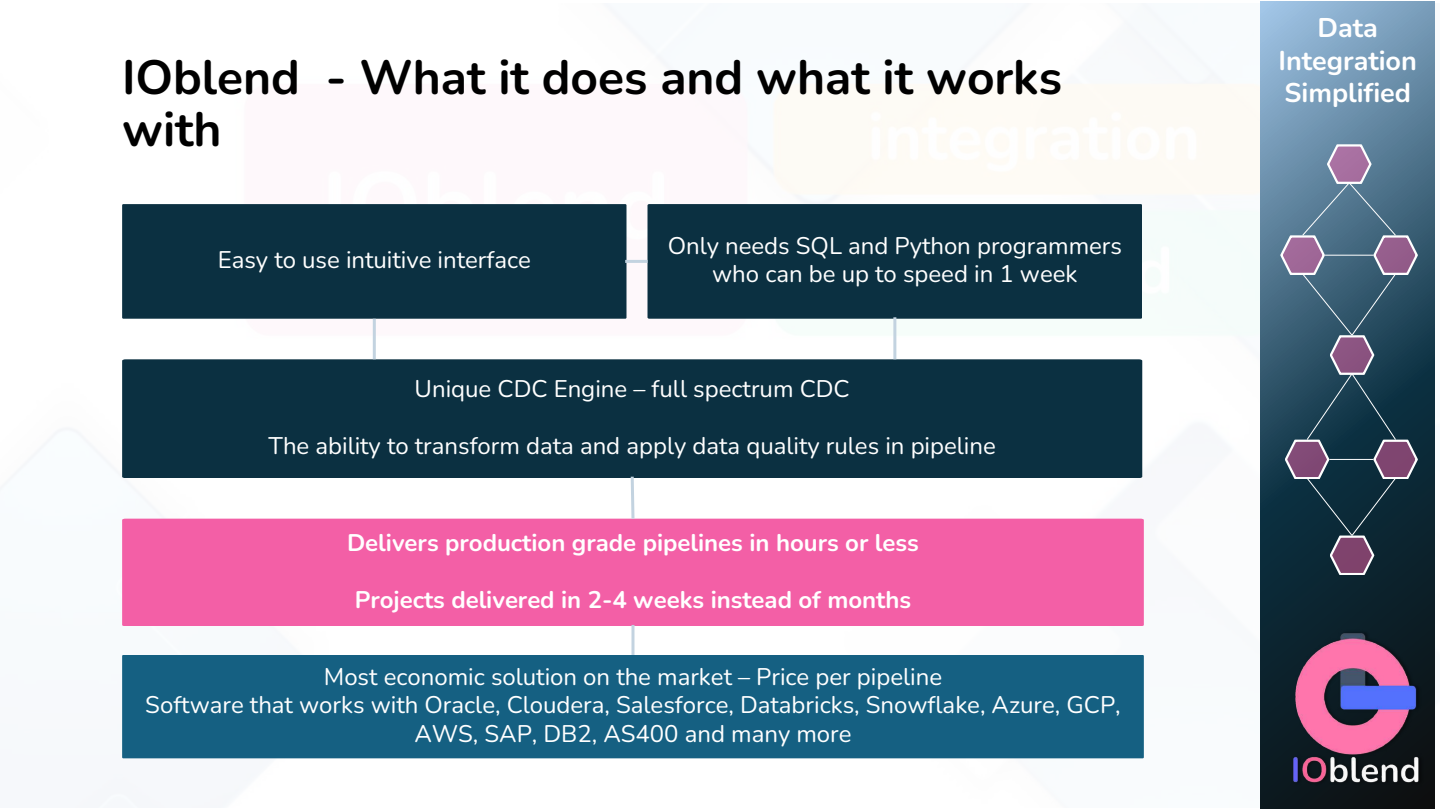
<style>
.page{position:relative;width:1440px;height:810px;background:#fff}
.page>*{position:absolute;margin:0;border:0;box-sizing:border-box;transform-origin:0 0}
.t1{font:700 48px/51.8px "Nunito";color:#000}
.t2{font:700 27px/32.2px "Nunito";color:#fff;text-align:center}
.t3{font:24px/28.5px "Nunito";color:#fff;text-align:center}
.t4{font:700 24px "Nunito";color:#fff}
</style>
<div class="page">
<img style="left:40px;top:3px;width:1221px;height:805px">
<svg style="left:1261px;top:2px;width:174px;height:806px;background:#4c6d83"></svg>
<img style="left:1268px;top:630px;width:167px;height:179px">
<svg style="left:1280px;top:144px;width:138px;height:431px;background:#40556b"></svg>
<hr style="left:1325px;top:255px;width:48px;height:1px;background:#fff">
<hr style="left:1330px;top:459px;width:43px;height:1px;background:#fff">
<div style="left:122px;top:204px;width:505px;height:115px;background:#0b3041"></div>
<div style="left:122px;top:359px;width:1020px;height:119px;background:#0b3041"></div>
<div style="left:648px;top:204px;width:494px;height:115px;background:#0b3041"></div>
<div style="left:122px;top:519px;width:1022px;height:107px;background:#f35fa6"></div>
<div style="left:122px;top:655px;width:1022px;height:103px;background:#156082"></div>
<hr style="left:373px;top:319px;width:3px;height:40px;background:#c3d3e0">
<hr style="left:893px;top:317px;width:3px;height:42px;background:#c3d3e0">
<svg style="left:629px;top:474px;width:7px;height:48px"></svg>
<hr style="left:631px;top:625px;width:3px;height:30px;background:#c3d3e0">
<hr style="left:625px;top:260px;width:22px;height:3px;background:#c3d3e0">
<h1 class="t1" style="left:122px;top:52px;width:942px">IOblend - What it does and what it works with</h1>
<p class="t3" style="left:218px;top:246px;width:315px">Easy to use intuitive interface</p>
<p class="t3" style="left:668px;top:231px;width:456px">Only needs SQL and Python programmers who can be up to speed in 1 week</p>
<p class="t3" style="left:415px;top:375px;width:437px">Unique CDC Engine – full spectrum CDC</p>
<p class="t3" style="left:269px;top:432px;width:729px">The ability to transform data and apply data quality rules in pipeline</p>
<p class="t4" style="left:347px;top:527px;width:573px">Delivers production grade pipelines in hours or less</p>
<p class="t4" style="left:355px;top:584px;width:558px">Projects delivered in 2-4 weeks instead of months</p>
<p class="t3" style="left:145px;top:663px;width:977px">Most economic solution on the market – Price per pipeline<br>Software that works with Oracle, Cloudera, Salesforce, Databricks, Snowflake, Azure, GCP,<br>AWS, SAP, DB2, AS400 and many more</p>
<p class="t2" style="left:1279px;top:12px;width:140px">Data<br>Integration<br>Simplified</p>
</div>
